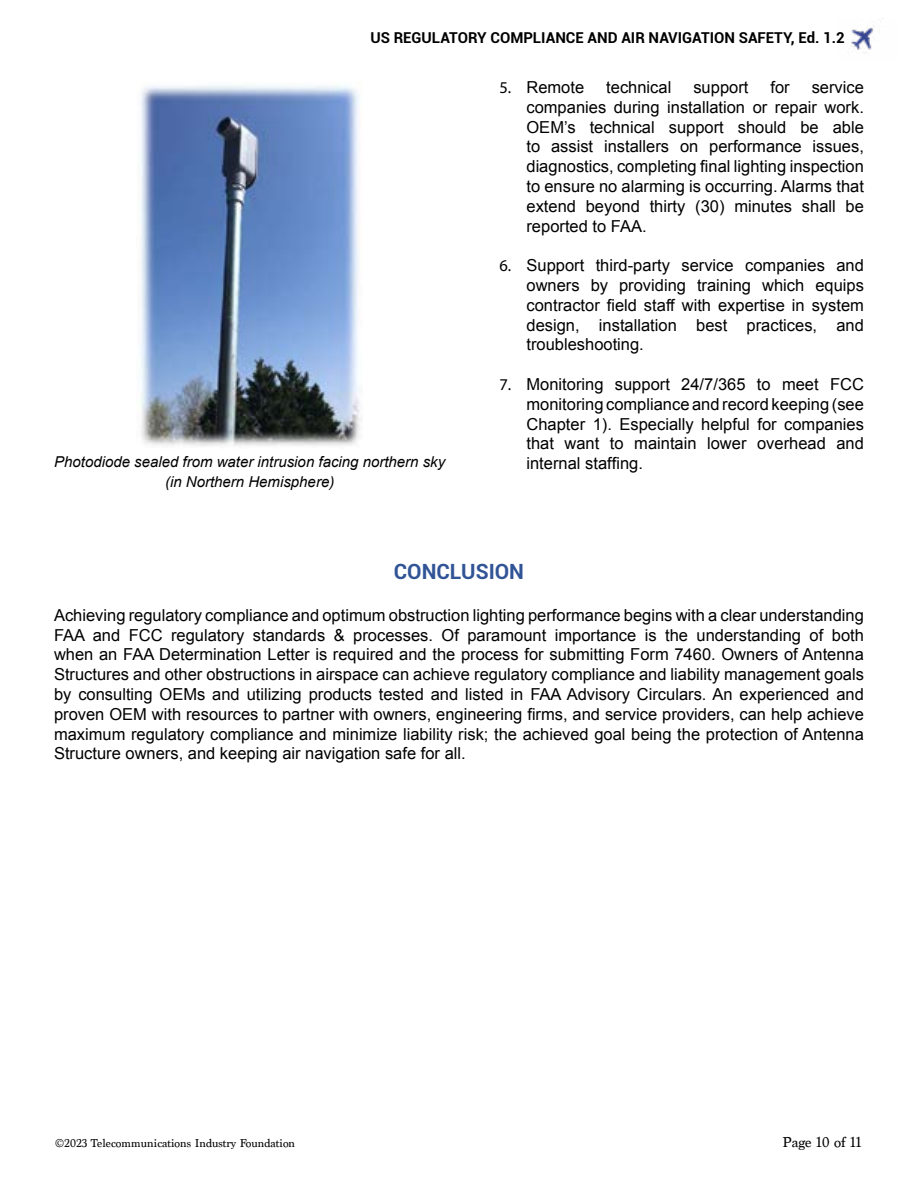
<style>
.page{position:relative;width:918px;height:1188px;background:#fff}
.page>*{position:absolute;margin:0;border:0;box-sizing:border-box;transform-origin:0 0}
.t1{font:700 21px "Roboto";color:#315496}
.t2{font:16.5px/19.8px "Arial";color:#000;text-align:justify}
.t3{font:italic 15px/19.8px "Arial";color:#000;text-align:center}
.t4{font:700 15px "Roboto";color:#000}
.t5{font:15px "Marion";color:#000}
.t6{font:12px "Marion";color:#000}
.s1{font-family:"Myriad Pro"}
</style>
<div class="page">
<img style="left:850px;top:18px;width:33px;height:36px">
<img style="left:140px;top:85px;width:221px;height:361px">
<p class="t4" style="left:370px;top:28px;width:476px">US REGULATORY COMPLIANCE AND AIR NAVIGATION SAFETY, Ed. 1.2</p>
<p class="t3" style="left:54px;top:452px;width:393px">Photodiode sealed from water intrusion facing northern sky (in Northern Hemisphere)</p>
<p class="t2" style="left:500px;top:77px;width:86px"><span class="s1">5.</span> Remote</p>
<p class="t2" style="left:606px;top:77px;width:67px">technical</p>
<p class="t2" style="left:693px;top:77px;width:57px">support</p>
<p class="t2" style="left:770px;top:77px;width:21px">for</p>
<p class="t2" style="left:526px;top:77px;width:339px;text-indent:285px">service companies during installation or repair work.<br>OEM’s technical support should be able to assist installers on performance issues, diagnostics, completing final lighting inspection to ensure no alarming is occurring. Alarms that extend beyond thirty (30) minutes shall be reported to FAA.</p>
<p class="t2" style="left:526px;top:256px;width:339px;text-indent:-27px"><span class="s1">6.</span> Support third-party service companies and owners by providing training which equips contractor field staff with expertise in system design, installation best practices, and troubleshooting.</p>
<p class="t2" style="left:526px;top:374px;width:339px;text-indent:-27px"><span class="s1">7.</span> Monitoring support 24/7/365 to meet FCC monitoring compliance and record keeping (see Chapter 1). Especially helpful for companies that want to maintain lower overhead and internal staffing.</p>
<p class="t1" style="left:394px;top:557px;width:132px">CONCLUSION</p>
<p class="t2" style="left:54px;top:605px;width:811px">Achieving regulatory compliance and optimum obstruction lighting performance begins with a clear understanding FAA and FCC regulatory standards &amp; processes. Of paramount importance is the understanding of both when an FAA Determination Letter is required and the process for submitting Form 7460. Owners of Antenna Structures and other obstructions in airspace can achieve regulatory compliance and liability management goals by consulting OEMs and utilizing products tested and listed in FAA Advisory Circulars. An experienced and proven OEM with resources to partner with owners, engineering firms, and service providers, can help achieve maximum regulatory compliance and minimize liability risk; the achieved goal being the protection of Antenna Structure owners, and keeping air navigation safe for all.</p>
<p class="t6" style="left:55px;top:1136px;width:242px">©2023 Telecommunications Industry Foundation</p>
<p class="t5" style="left:782px;top:1134px;width:81px">Page 10 of 11</p>
</div>
